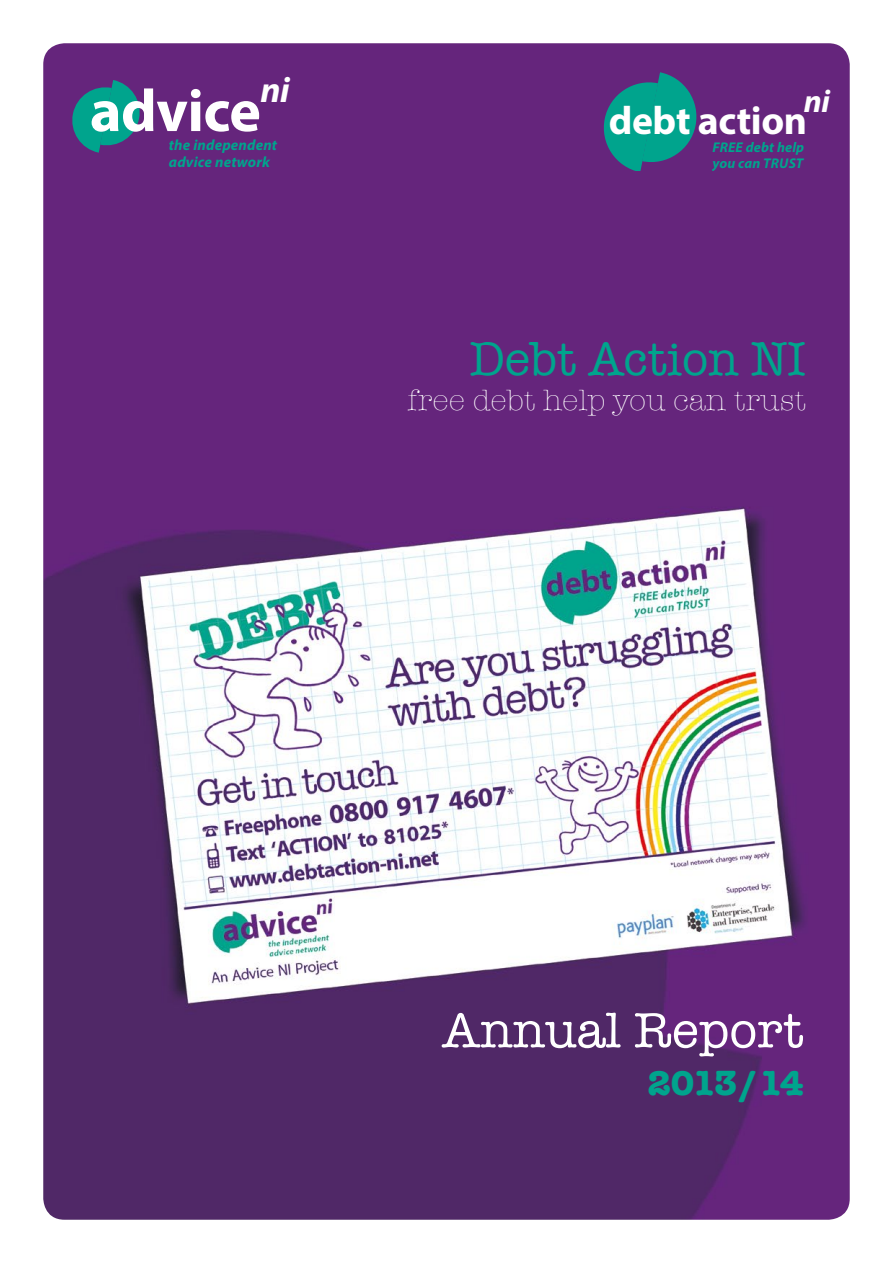
<style>
.page{position:relative;width:893px;height:1263px;background:#fff}
.page>*{position:absolute;margin:0;border:0;box-sizing:border-box;transform-origin:0 0}
.t1{font:700 60px "Myriad Pro";letter-spacing:-.01em;color:#fff}
.t2{font:51px "American Typewriter";color:#fff}
.t3{font:48px "American Typewriter";color:#00a48d}
.t4{font:700 39.75px "Myriad Pro";letter-spacing:-.01em;color:#fff}
.t5{font:700 36px "American Typewriter";letter-spacing:-.05em;color:#00a48d}
.t6{font:italic 700 35.85px "Myriad Pro";color:#fff}
.t7{font:italic 700 31.95px "Myriad Pro";color:#fff}
.t8{font:300 30px "American Typewriter";letter-spacing:.01em;color:#fff}
.t9{font:italic 700 15px/17px "Myriad Pro";letter-spacing:.01em;color:#00a48d}
.t10{font:italic 700 14.1px/16px "Myriad Pro";letter-spacing:.01em;color:#00a48d}
</style>
<div class="page">
<img style="left:43px;top:43px;width:807px;height:1177px">
<svg style="left:72px;top:80px;width:71px;height:73px;background:#227887"></svg>
<svg style="left:604px;top:72px;width:96px;height:99px;background:#207a87"></svg>
<h3 class="t6" style="left:260px;top:67px;width:31px">ni</h3>
<h1 class="t1" style="left:90px;top:72px;width:173px">advice</h1>
<p class="t9" style="left:169px;top:136px;width:110px">the independent advice network</p>
<h3 class="t7" style="left:804px;top:81px;width:28px">ni</h3>
<h3 class="t4" style="left:609px;top:95px;width:200px">debt action</h3>
<p class="t10" style="left:712px;top:138px;width:93px">FREE debt help you can TRUST</p>
<h3 class="t3" style="left:470px;top:331px;width:337px">Debt Action NI</h3>
<h3 class="t8" style="left:407px;top:384px;width:400px">free debt help you can trust</h3>
<h2 class="t2" style="left:442px;top:1001px;width:363px">Annual Report</h2>
<h3 class="t5" style="left:647px;top:1061px;width:158px">2013/14</h3>
</div>
